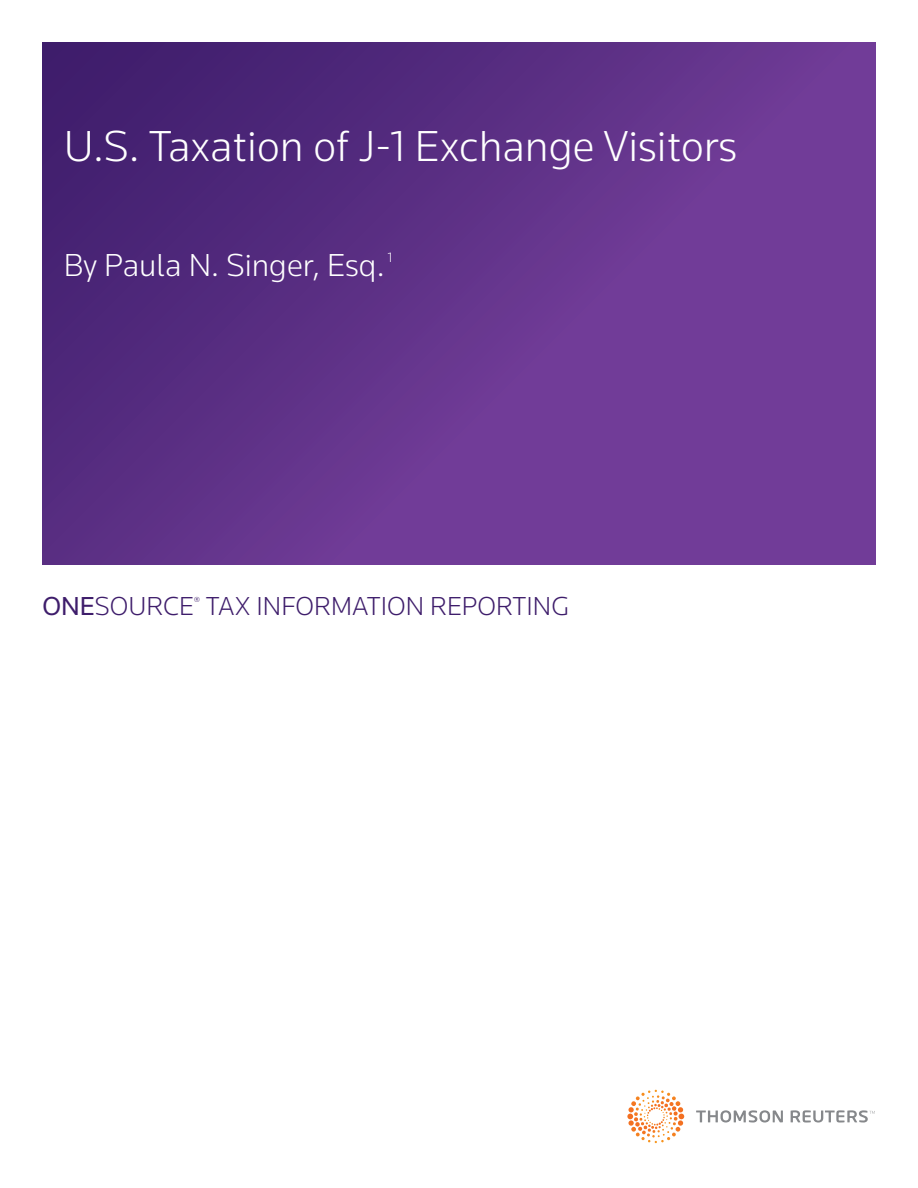
<style>
.page{position:relative;width:918px;height:1188px;background:#fff}
.page>*{position:absolute;margin:0;border:0;box-sizing:border-box;transform-origin:0 0}
.t1{font:300 45px "Knowledge";color:#fff}
.t2{font:300 33px "Knowledge";color:#fff}
.t3{font:300 27px "Knowledge";color:#3e1d6b}
.t4{font:300 13.95px "Knowledge";color:#fff}
.t5{font:300 12px "Knowledge";color:#3e1d6b}
.s1{font-weight:400}
</style>
<div class="page">
<svg style="left:42px;top:42px;width:834px;height:523px;background:#61328a"></svg>
<svg style="left:627px;top:1090px;width:57px;height:50px"></svg>
<svg style="left:696px;top:1110px;width:179px;height:13px"></svg>
<p class="t1" style="left:64px;top:119px;width:675px">U.S. Taxation of J-1 Exchange Visitors</p>
<p class="t2" style="left:64px;top:245px;width:322px">By Paula N. Singer, Esq.</p>
<p class="t4" style="left:388px;top:249px;width:6px">1</p>
<p class="t3" style="left:42px;top:589px;width:528px"><span class="s1">ONE</span>SOURCE TAX INFORMATION REPORTING</p>
<p class="t5" style="left:194px;top:593px;width:8px">®</p>
</div>
